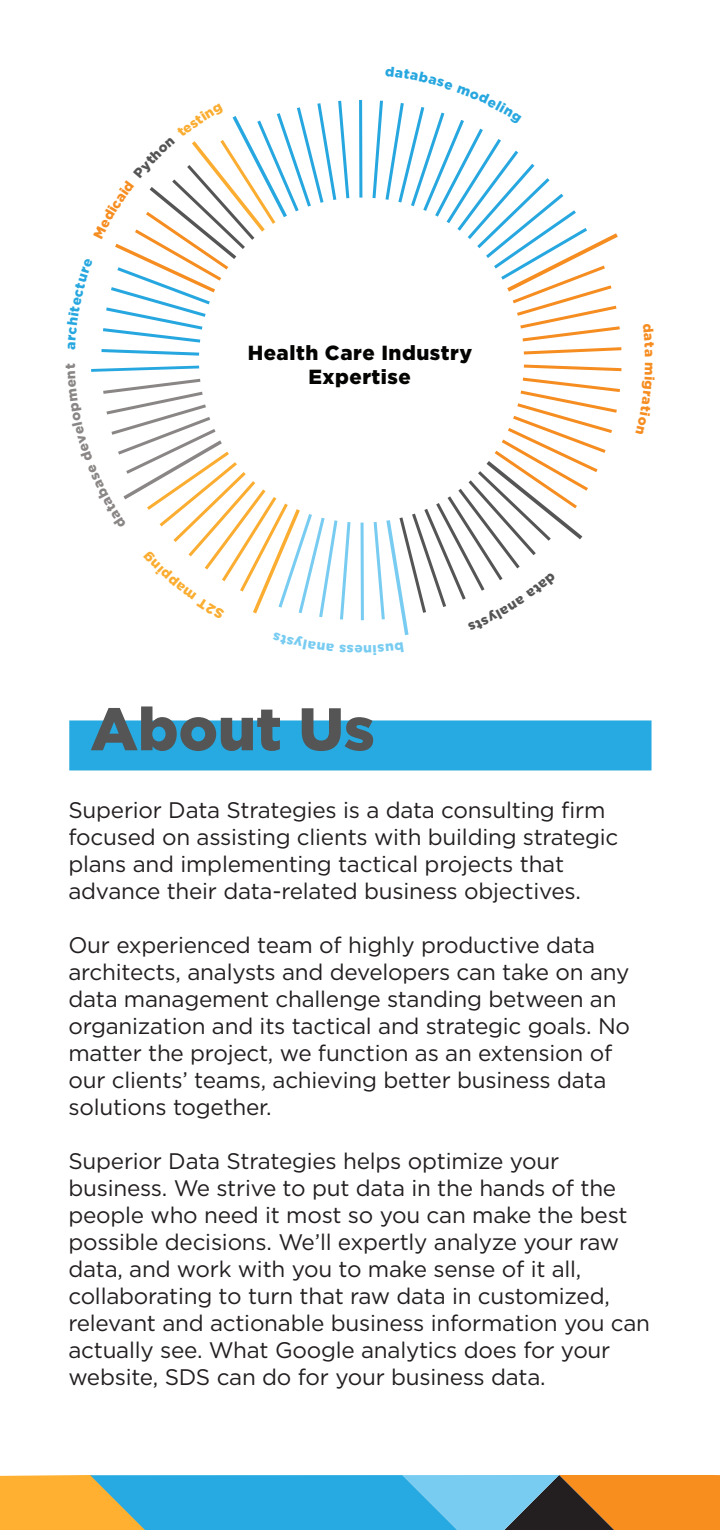
<style>
.page{position:relative;width:720px;height:1530px;background:#fff}
.page>*{position:absolute;margin:0;border:0;box-sizing:border-box;transform-origin:0 0}
.t1{font:900 60px "Gotham";color:#545554}
.t2{font:22.5px/27px "Gotham";letter-spacing:-.01em;color:#231f20}
.t3{font:900 20.5px/24.5px "Gotham";letter-spacing:.025em;color:#040503;text-align:center}
.t4{font:900 13.5px "Gotham";color:#78ccf1}
</style>
<div class="page">
<div style="left:69px;top:720px;width:583px;height:50px;background:#26aae1"></div>
<svg style="left:0;top:1475px;width:720px;height:55px;background:#7ca094"></svg>
<svg style="left:524px;top:365px;width:98px;height:6px"></svg>
<svg style="left:524px;top:347px;width:97px;height:7px"></svg>
<hr style="left:361px;top:523px;width:3px;height:97px;background:#78ccf1">
<hr style="left:359px;top:100px;width:3px;height:98px;background:#27a7df">
<svg style="left:101px;top:101px;width:248px;height:255px"></svg>
<svg style="left:372px;top:100px;width:248px;height:241px"></svg>
<svg style="left:374px;top:378px;width:246px;height:257px"></svg>
<svg style="left:91px;top:365px;width:259px;height:255px"></svg>
<p class="t3" style="left:248px;top:340px;width:226px">Health Care Industry<br>Expertise</p>
<p class="t4" style="left:363px;top:659px;width:10px;rotate:-180deg">e</p>
<p class="t1" style="left:90px;top:688px;width:286px">About Us</p>
<p class="t2" style="left:68px;top:796px;width:552px">Superior Data Strategies is a data consulting firm focused on assisting clients with building strategic plans and implementing tactical projects that advance their data-related business objectives.</p>
<p class="t2" style="left:68px;top:931px;width:563px">Our experienced team of highly productive data architects, analysts and developers can take on any data management challenge standing between an organization and its tactical and strategic goals. No matter the project, we function as an extension of our clients’ teams, achieving better business data solutions together.</p>
<p class="t2" style="left:68px;top:1147px;width:583px">Superior Data Strategies helps optimize your business. We strive to put data in the hands of the people who need it most so you can make the best possible decisions. We’ll expertly analyze your raw data, and work with you to make sense of it all, collaborating to turn that raw data in customized, relevant and actionable business information you can actually see. What Google analytics does for your website, SDS can do for your business data.</p>
</div>
